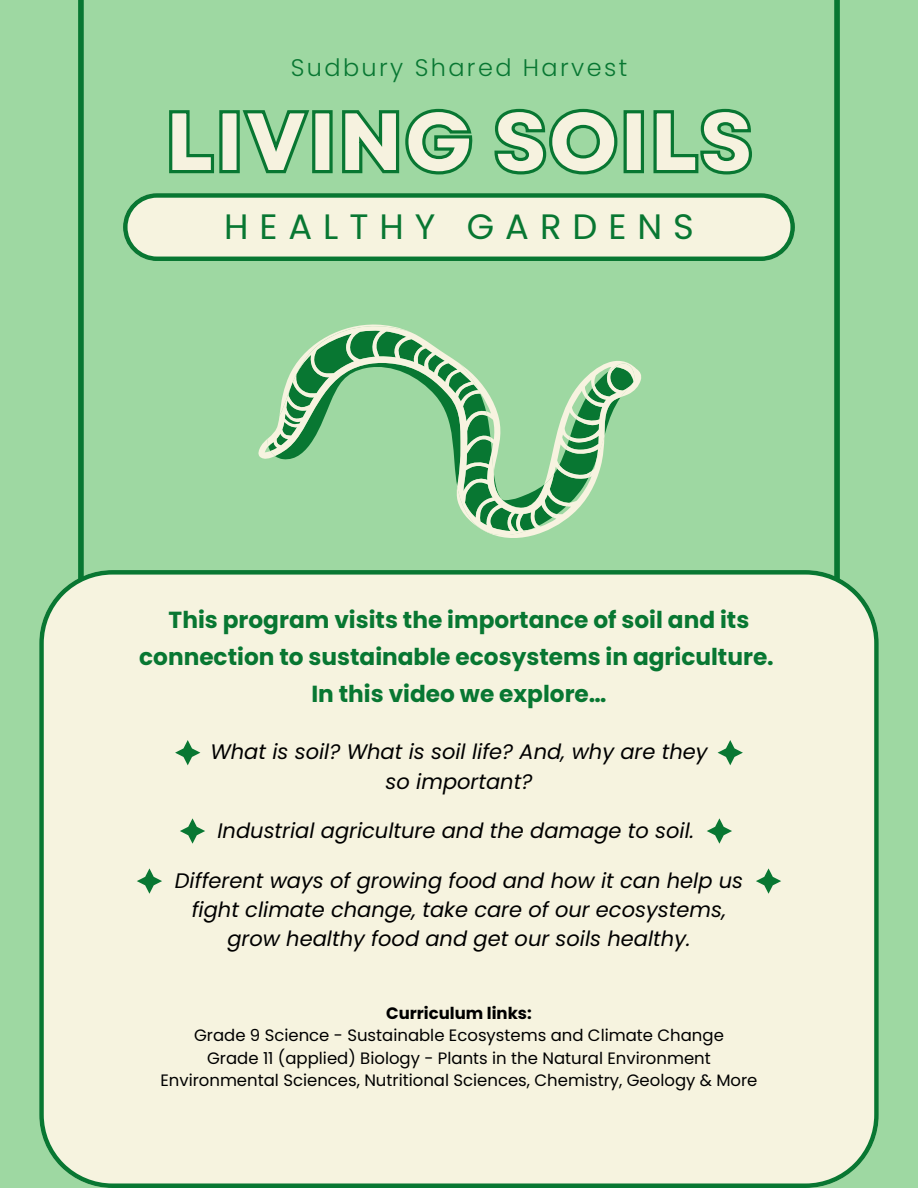
<style>
.page{position:relative;width:918px;height:1188px;background:#9ed8a2}
.page>*{position:absolute;margin:0;border:0;box-sizing:border-box;transform-origin:0 0}
.t1{font:800 85.5px "Garet";color:#f6f2df}
.t2{font:35.25px "Poppins";letter-spacing:.31em;color:#087732}
.t3{font:300 24px "Poppins";letter-spacing:.1em;color:#087732}
.t4{font:700 23.25px/37.2px "Poppins";color:#087732;text-align:center}
.t5{font:italic 21px/29.2px "Poppins";color:#000;text-align:center}
.t6{font:16.5px "Poppins";color:#000}
.t7{font:700 16.5px "Poppins";color:#000}
</style>
<div class="page">
<div style="left:39px;top:570px;width:840px;height:618px;background:#f6f3df"></div>
<svg style="left:123px;top:193px;width:672px;height:68px;background:#d2e1c5"></svg>
<div style="left:78px;top:0;width:6px;height:580px;background:#087732"></div>
<div style="left:834px;top:0;width:6px;height:580px;background:#087732"></div>
<svg style="left:245px;top:570px;width:330px;height:19px;background:#bdd5b5"></svg>
<svg style="left:258px;top:324px;width:384px;height:214px"></svg>
<svg style="left:175px;top:740px;width:25px;height:25px"></svg>
<svg style="left:718px;top:740px;width:25px;height:25px"></svg>
<svg style="left:137px;top:868px;width:25px;height:26px"></svg>
<svg style="left:756px;top:868px;width:25px;height:26px"></svg>
<svg style="left:180px;top:818px;width:25px;height:26px"></svg>
<svg style="left:707px;top:818px;width:25px;height:26px"></svg>
<svg style="left:169px;top:108px;width:583px;height:67px"></svg>
<p class="t3" style="left:291px;top:51px;width:338px">Sudbury Shared Harvest</p>
<h1 class="t1" style="left:164px;top:80px;width:591px">LIVING SOILS</h1>
<p class="t2" style="left:224px;top:202px;width:471px">HEALTHY GARDENS</p>
<h4 class="t4" style="left:139px;top:601px;width:636px">This program visits the importance of soil and its connection to sustainable ecosystems in agriculture.<br>In this video we explore…</h4>
<p class="t5" style="left:210px;top:737px;width:499px">What is soil? What is soil life? And, why are they so important?</p>
<p class="t5" style="left:217px;top:816px;width:478px">Industrial agriculture and the damage to soil.</p>
<h5 class="t5" style="left:175px;top:866px;width:570px">Different ways of growing food and how it can help us fight climate change, take care of our ecosystems, grow healthy food and get our soils healthy.</h5>
<h2 class="t7" style="left:386px;top:1002px;width:147px">Curriculum links:</h2>
<p class="t6" style="left:194px;top:1024px;width:531px">Grade 9 Science - Sustainable Ecosystems and Climate Change</p>
<h3 class="t6" style="left:207px;top:1047px;width:505px">Grade 11 (applied) Biology - Plants in the Natural Environment</h3>
<p class="t6" style="left:160px;top:1069px;width:599px">Environmental Sciences, Nutritional Sciences, Chemistry, Geology &amp; More</p>
</div>
